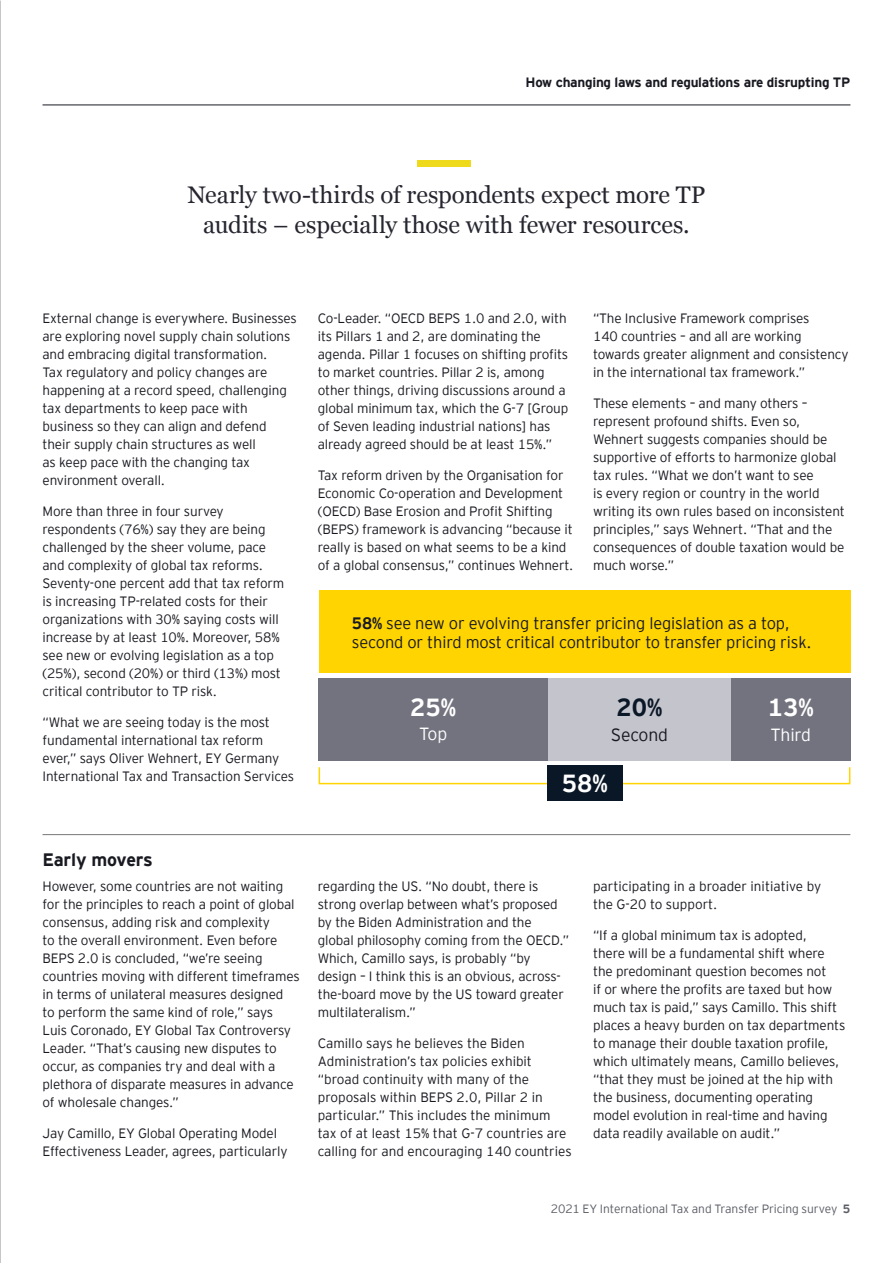
<style>
.page{position:relative;width:893px;height:1263px;background:#fff}
.page>*{position:absolute;margin:0;border:0;box-sizing:border-box;transform-origin:0 0}
.t1{font:700 24.75px "EY Interstate";color:#fff}
.t2{font:700 24.75px "EY Interstate";color:#0a1726}
.t3{font:24px/30px "Georgia";color:#25262f;text-align:center}
.t4{font:700 18px "EY Interstate";letter-spacing:-.01em;color:#191a21}
.t5{font:300 17.55px "EY Interstate";letter-spacing:-.015em;color:#fff}
.t6{font:300 17.55px "EY Interstate";letter-spacing:-.01em;color:#191a21}
.t7{font:300 16.5px/19.5px "EY Interstate";letter-spacing:-.01em;color:#191a21}
.t8{font:300 13.5px/18px "EY Interstate";letter-spacing:-.01em;color:#191a21}
.t9{font:700 13.5px "EY Interstate";letter-spacing:-.02em;color:#191a21}
.t10{font:300 12px "EY Interstate";letter-spacing:-.01em;color:#5b5d65}
.s1{font-weight:700}
</style>
<div class="page">
<hr style="left:43px;top:105px;width:807px;height:1px;background:#191a21">
<div style="left:417px;top:161px;width:53px;height:6px;background:#eeda1b"></div>
<img style="left:0;top:0;width:1px;height:1263px">
<hr style="left:43px;top:834px;width:807px;height:1px;background:#191a21">
<div style="left:319px;top:766px;width:531px;height:18px;border:2px solid #ffd400"></div>
<div style="left:319px;top:678px;width:229px;height:83px;background:#737380"></div>
<div style="left:548px;top:678px;width:183px;height:83px;background:#c4c4cc"></div>
<div style="left:731px;top:678px;width:119px;height:83px;background:#737380"></div>
<div style="left:547px;top:766px;width:75px;height:35px;background:#0a1726"></div>
<div style="left:319px;top:591px;width:531px;height:82px;background:#ffd400"></div>
<p class="t9" style="left:525px;top:73px;width:326px">How changing laws and regulations are disrupting TP</p>
<h2 class="t3" style="left:187px;top:179px;width:520px">Nearly two-thirds of respondents expect more TP audits – especially those with fewer resources.</h2>
<p class="t8" style="left:43px;top:309px;width:256px">External change is everywhere. Businesses are exploring novel supply chain solutions and embracing digital transformation.<br>Tax regulatory and policy changes are happening at a record speed, challenging tax departments to keep pace with business so they can align and defend their supply chain structures as well<br>as keep pace with the changing tax environment overall.</p>
<p class="t8" style="left:43px;top:501px;width:243px">More than three in four survey respondents (76%) say they are being challenged by the sheer volume, pace and complexity of global tax reforms.<br>Seventy-one percent add that tax reform is increasing TP-related costs for their organizations with 30% saying costs will increase by at least 10%. Moreover, 58% see new or evolving legislation as a top (25%), second (20%) or third (13%) most critical contributor to TP risk.</p>
<p class="t8" style="left:43px;top:712px;width:253px">“What we are seeing today is the most fundamental international tax reform ever,” says Oliver Wehnert, EY Germany International Tax and Transaction Services</p>
<p class="t8" style="left:318px;top:309px;width:252px">Co-Leader. “OECD BEPS 1.0 and 2.0, with its Pillars 1 and 2, are dominating the agenda. Pillar 1 focuses on shifting profits to market countries. Pillar 2 is, among other things, driving discussions around a global minimum tax, which the G-7 [Group of Seven leading industrial nations] has already agreed should be at least 15%.”</p>
<p class="t8" style="left:318px;top:465px;width:257px">Tax reform driven by the Organisation for Economic Co-operation and Development (OECD) Base Erosion and Profit Shifting (BEPS) framework is advancing “because it really is based on what seems to be a kind of a global consensus,” continues Wehnert.</p>
<p class="t8" style="left:593px;top:309px;width:257px">“The Inclusive Framework comprises<br>140 countries – and all are working towards greater alignment and consistency in the international tax framework.”</p>
<p class="t8" style="left:593px;top:393px;width:253px">These elements – and many others – represent profound shifts. Even so, Wehnert suggests companies should be supportive of efforts to harmonize global tax rules. “What we don’t want to see<br>is every region or country in the world writing its own rules based on inconsistent principles,” says Wehnert. “That and the consequences of double taxation would be much worse.”</p>
<p class="t7" style="left:352px;top:612px;width:461px"><span class="s1">58%</span> see new or evolving transfer pricing legislation as a top, second or third most critical contributor to transfer pricing risk.</p>
<h1 class="t1" style="left:410px;top:690px;width:47px">25%</h1>
<p class="t5" style="left:419px;top:722px;width:30px">Top</p>
<h1 class="t2" style="left:616px;top:689px;width:47px">20%</h1>
<p class="t6" style="left:611px;top:722px;width:59px">Second</p>
<h1 class="t1" style="left:562px;top:765px;width:47px">58%</h1>
<h1 class="t1" style="left:768px;top:689px;width:47px">13%</h1>
<p class="t5" style="left:771px;top:722px;width:42px">Third</p>
<h3 class="t4" style="left:43px;top:846px;width:112px">Early movers</h3>
<p class="t8" style="left:43px;top:877px;width:259px">However, some countries are not waiting for the principles to reach a point of global consensus, adding risk and complexity<br>to the overall environment. Even before BEPS 2.0 is concluded, “we’re seeing countries moving with different timeframes in terms of unilateral measures designed<br>to perform the same kind of role,” says Luis Coronado, EY Global Tax Controversy Leader. “That’s causing new disputes to occur, as companies try and deal with a plethora of disparate measures in advance of wholesale changes.”</p>
<p class="t8" style="left:43px;top:1123px;width:246px">Jay Camillo, EY Global Operating Model<br>Effectiveness Leader, agrees, particularly</p>
<p class="t8" style="left:318px;top:877px;width:253px">regarding the US. “No doubt, there is strong overlap between what’s proposed by the Biden Administration and the global philosophy coming from the OECD.” Which, Camillo says, is probably “by design – I think this is an obvious, across&shy;the-board move by the US toward greater multilateralism.”</p>
<p class="t8" style="left:318px;top:1033px;width:255px">Camillo says he believes the Biden Administration’s tax policies exhibit “broad continuity with many of the proposals within BEPS 2.0, Pillar 2 in particular.” This includes the minimum tax of at least 15% that G-7 countries are calling for and encouraging 140 countries</p>
<p class="t8" style="left:593px;top:877px;width:230px">participating in a broader initiative by the G-20 to support.</p>
<p class="t8" style="left:593px;top:925px;width:254px">“If a global minimum tax is adopted,<br>there will be a fundamental shift where the predominant question becomes not<br>if or where the profits are taxed but how much tax is paid,” says Camillo. This shift places a heavy burden on tax departments to manage their double taxation profile, which ultimately means, Camillo believes, “that they must be joined at the hip with the business, documenting operating model evolution in real-time and having data readily available on audit.”</p>
<p class="t10" style="left:551px;top:1200px;width:301px">2021 EY International Tax and Transfer Pricing survey <span class="s1">5</span></p>
</div>
